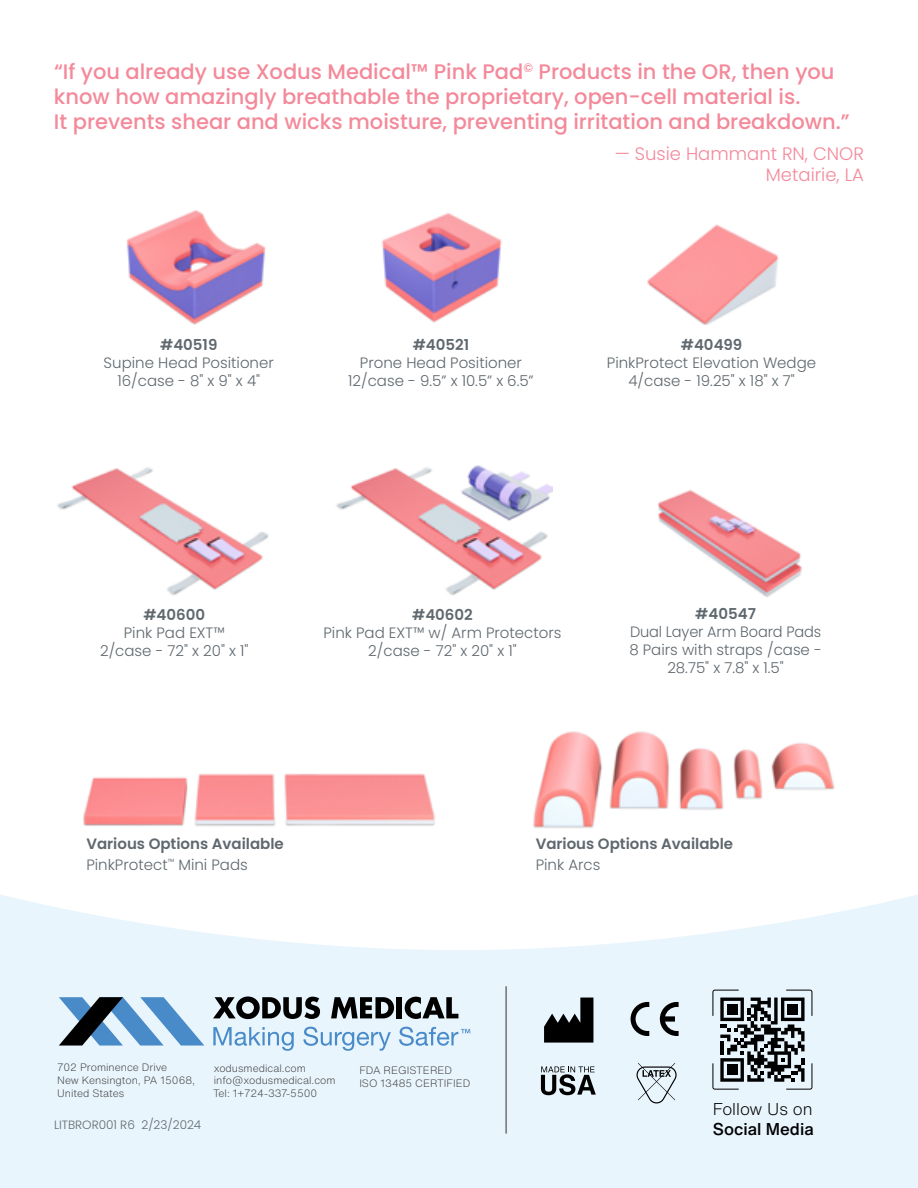
<style>
.page{position:relative;width:918px;height:1188px;background:#fff}
.page>*{position:absolute;margin:0;border:0;box-sizing:border-box;transform-origin:0 0}
.t1{font:500 21px/25.2px "Poppins";color:#f4899a}
.t2{font:300 18px/21.6px "Poppins";color:#f4899a;text-align:right}
.t3{font:500 16.8px "Helvetica Now Text";color:#000}
.t4{font:300 16.8px "Helvetica Now Text";color:#000}
.t5{font:300 15px/18px "Poppins";color:#5f686e;text-align:center}
.t6{font:600 15px/21px "Poppins";color:#5f686e}
.t7{font:300 12px "Poppins";color:#5f686e}
.t8{font:300 10.5px/12.8px "Helvetica Now Text";color:#444545}
.s1{font-weight:300}
</style>
<div class="page">
<img style="left:57px;top:467px;width:212px;height:129px">
<img style="left:336px;top:465px;width:216px;height:131px">
<svg style="left:0;top:895px;width:918px;height:293px;background:#ecf6fd"></svg>
<hr style="left:505px;top:986px;width:2px;height:148px;background:#808285">
<svg style="left:213px;top:1027px;width:81px;height:24px;background:#bcd7ee"></svg>
<svg style="left:303px;top:1027px;width:88px;height:24px;background:#c1daf0"></svg>
<svg style="left:399px;top:1027px;width:71px;height:19px"></svg>
<svg style="left:213px;top:996px;width:107px;height:23px;background:#6e7377"></svg>
<svg style="left:331px;top:997px;width:63px;height:21px"></svg>
<div style="left:397px;top:997px;width:5px;height:21px;background:#000"></div>
<svg style="left:405px;top:997px;width:53px;height:22px"></svg>
<svg style="left:59px;top:997px;width:145px;height:49px;background:#82a2bf"></svg>
<svg style="left:631px;top:1002px;width:18px;height:34px"></svg>
<svg style="left:660px;top:1002px;width:19px;height:34px"></svg>
<svg style="left:636px;top:1063px;width:41px;height:40px;background:#c1cbd1"></svg>
<svg style="left:541px;top:1066px;width:55px;height:29px;background:#8b9297"></svg>
<svg style="left:544px;top:998px;width:49px;height:45px;background:#515558"></svg>
<svg style="left:712px;top:989px;width:101px;height:101px;background:#8f969b"></svg>
<div style="left:788px;top:1004px;width:10px;height:10px;background:#010101"></div>
<img style="left:381px;top:213px;width:121px;height:110px">
<img style="left:647px;top:224px;width:132px;height:101px">
<img style="left:533px;top:731px;width:302px;height:97px">
<img style="left:83px;top:773px;width:352px;height:54px">
<img style="left:126px;top:210px;width:140px;height:115px">
<img style="left:658px;top:489px;width:144px;height:108px">
<h1 class="t1" style="left:54px;top:59px;width:797px">“If you already use Xodus Medical™ Pink Pad<sup>©</sup> Products in the OR, then you know how amazingly breathable the proprietary, open-cell material is.<br>It prevents shear and wicks moisture, preventing irritation and breakdown.”</h1>
<p class="t2" style="left:615px;top:143px;width:251px">— Susie Hammant RN, CNOR<br>Metairie, LA</p>
<p class="t6" style="left:160px;top:335px;width:59px">#40519</p>
<p class="t5" style="left:104px;top:354px;width:172px">Supine Head Positioner<br>16/case - 8" x 9" x 4"</p>
<p class="t6" style="left:413px;top:335px;width:58px">#40521</p>
<p class="t5" style="left:348px;top:354px;width:187px">Prone Head Positioner<br>12/case - 9.5” x 10.5” x 6.5”</p>
<p class="t6" style="left:681px;top:335px;width:63px">#40499</p>
<p class="t5" style="left:607px;top:354px;width:211px">PinkProtect Elevation Wedge<br>4/case - 19.25" x 18" x 7"</p>
<p class="t6" style="left:143px;top:604px;width:63px">#40600</p>
<p class="t5" style="left:100px;top:624px;width:150px">Pink Pad EXT™<br>2/case - 72" x 20" x 1"</p>
<p class="t6" style="left:412px;top:604px;width:62px">#40602</p>
<p class="t5" style="left:323px;top:624px;width:240px">Pink Pad EXT™ w/ Arm Protectors<br>2/case - 72" x 20" x 1"</p>
<p class="t6" style="left:695px;top:603px;width:62px">#40547</p>
<p class="t5" style="left:629px;top:623px;width:194px">Dual Layer Arm Board Pads<br>8 Pairs with straps /case -<br>28.75" x 7.8" x 1.5"</p>
<p class="t6" style="left:86px;top:833px;width:199px">Various Options Available<br><span class="s1">PinkProtect</span><sup>™</sup> <span class="s1">Mini Pads</span></p>
<p class="t6" style="left:536px;top:833px;width:199px">Various Options Available</p>
<p class="t5" style="left:536px;top:855px;width:66px">Pink Arcs</p>
<p class="t8" style="left:57px;top:1061px;width:139px">702 Prominence Drive<br>New Kensington, PA 15068,<br>United States</p>
<p class="t8" style="left:359px;top:1064px;width:112px">FDA REGISTERED<br>ISO 13485 CERTIFIED</p>
<p class="t8" style="left:214px;top:1061px;width:123px">xodusmedical.com info@xodusmedical.com</p>
<p class="t8" style="left:213px;top:1086px;width:106px">Tel: 1+724-337-5500</p>
<p class="t7" style="left:54px;top:1118px;width:149px">LITBROR001 R6 2/23/2024</p>
<p class="t4" style="left:713px;top:1096px;width:101px">Follow Us on</p>
<p class="t3" style="left:713px;top:1116px;width:102px">Social Media</p>
</div>
